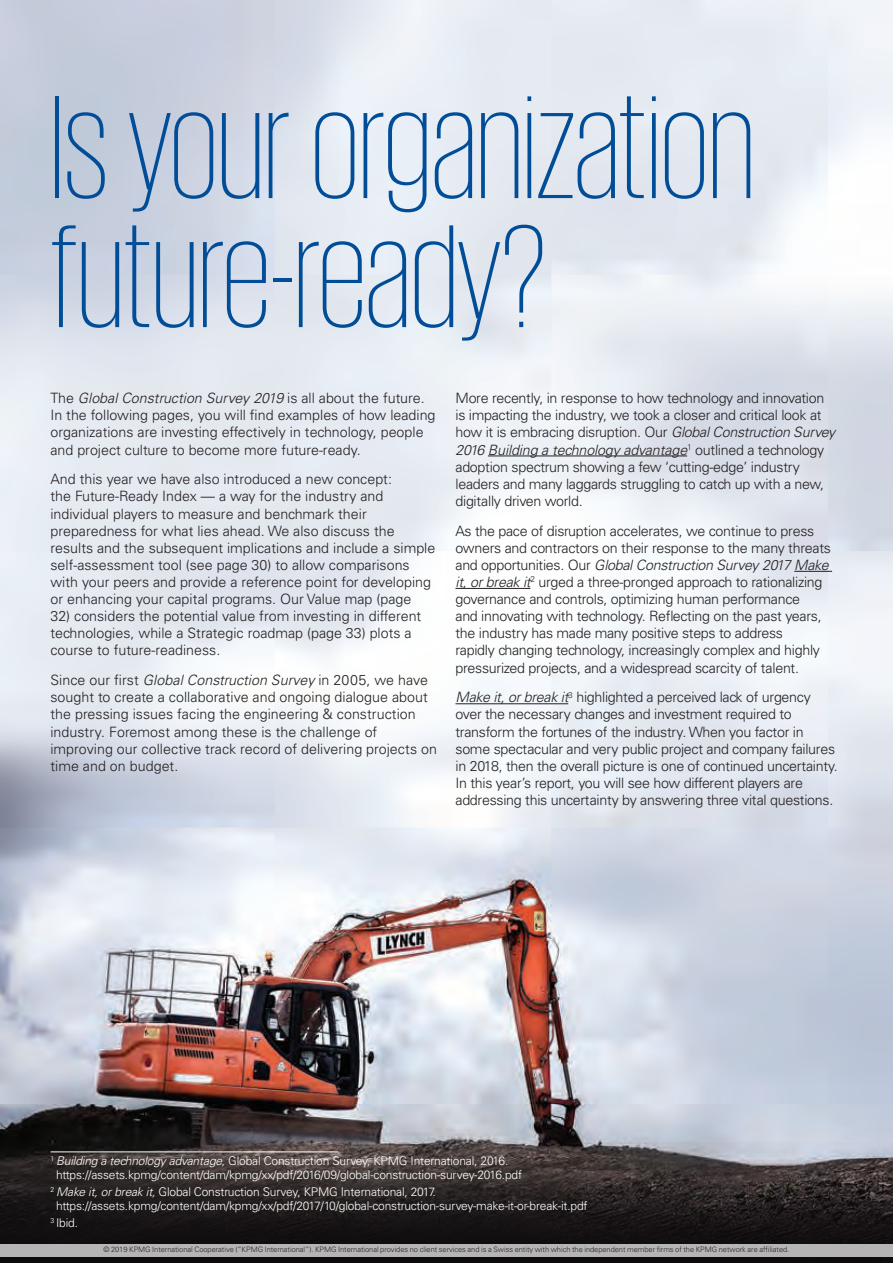
<style>
.page{position:relative;width:893px;height:1263px;background:#fff}
.page>*{position:absolute;margin:0;border:0;box-sizing:border-box;transform-origin:0 0}
.t1{font:200 150px/129px "KPMG";color:#014d97}
.t2{font:300 14.25px/17.1px "Univers LT Std";letter-spacing:-.02em;color:#231f20}
.t3{font:300 14.25px/17.1px "Univers LT Std";color:#231f20}
.t4{font:300 14.25px/17.1px "Univers LT Std";letter-spacing:.005em;color:#231f20}
.t5{font:300 12px/14.4px "Univers LT Std";letter-spacing:-.015em;color:#fff}
.t6{font:300 7.5px "Univers LT Std";letter-spacing:-.005em;color:#231f20}
.s1{font-style:italic}
</style>
<div class="page">
<img style="left:0;top:0;width:893px;height:1142px">
<hr style="left:488px;top:456px;width:199px;height:1px;background:#231f20">
<hr style="left:794px;top:571px;width:38px;height:1px;background:#231f20">
<hr style="left:455px;top:588px;width:75px;height:1px;background:#231f20">
<hr style="left:455px;top:703px;width:113px;height:1px;background:#231f20">
<svg style="left:0;top:1142px;width:893px;height:121px;background:#322c2d"></svg>
<hr style="left:50px;top:1151px;width:288px;height:1px;background:#fff">
<div style="left:0;top:1244px;width:893px;height:12px;background:#b6b5b6"></div>
<h1 class="t1" style="left:50px;top:80px;width:706px">Is your organization future-ready?</h1>
<p class="t3" style="left:50px;top:390px;width:387px">The <span class="s1">Global Construction Survey 2019</span> is all about the future.<br>In the following pages, you will find examples of how leading organizations are investing effectively in technology, people and project culture to become more future-ready.</p>
<p class="t3" style="left:50px;top:471px;width:386px">And this year we have also introduced a new concept:<br>the Future-Ready Index — a way for the industry and individual players to measure and benchmark their preparedness for what lies ahead. We also discuss the results and the subsequent implications and include a simple self-assessment tool (see page 30) to allow comparisons with your peers and provide a reference point for developing or enhancing your capital programs. Our Value map (page</p>
<p class="t3" style="left:50px;top:608px;width:372px">32) considers the potential value from investing in different technologies, while a Strategic roadmap (page 33) plots a course to future-readiness.</p>
<p class="t4" style="left:50px;top:672px;width:388px">Since our first <span class="s1">Global Construction Survey</span> in 2005, we have sought to create a collaborative and ongoing dialogue about the pressing issues facing the engineering &amp; construction industry. Foremost among these is the challenge of improving our collective track record of delivering projects on time and on budget.</p>
<p class="t2" style="left:455px;top:390px;width:381px">More recently, in response to how technology and innovation is impacting the industry, we took a closer and critical look at how it is embracing disruption. Our <span class="s1">Global Construction Survey 2016 Building a technology advantage</span><sup>1</sup> outlined a technology adoption spectrum showing a few ‘cutting-edge’ industry leaders and many laggards struggling to catch up with a new, digitally driven world.</p>
<p class="t2" style="left:455px;top:522px;width:377px">As the pace of disruption accelerates, we continue to press owners and contractors on their response to the many threats and opportunities. Our <span class="s1">Global Construction Survey 2017 Make it, or break it</span><sup>2</sup> urged a three-pronged approach to rationalizing governance and controls, optimizing human performance<br>and innovating with technology. Reflecting on the past years, the industry has made many positive steps to address<br>rapidly changing technology, increasingly complex and highly pressurized projects, and a widespread scarcity of talent.</p>
<p class="t2" style="left:455px;top:689px;width:384px"><span class="s1">Make it, or break it</span><sup>3</sup> highlighted a perceived lack of urgency over the necessary changes and investment required to transform the fortunes of the industry. When you factor in some spectacular and very public project and company failures in 2018, then the overall picture is one of continued uncertainty.<br>In this year’s report, you will see how different players are addressing this uncertainty by answering three vital questions.</p>
<p class="t5" style="left:56px;top:1153px;width:467px;text-indent:-6px"><sup>1</sup> <span class="s1">Building a technology advantage,</span> Global Construction Survey, KPMG International, 2016. https://assets.kpmg/content/dam/kpmg/xx/pdf/2016/09/global-construction-survey-2016.pdf</p>
<p class="t5" style="left:56px;top:1184px;width:533px;text-indent:-6px"><sup>2</sup> <span class="s1">Make it, or break it,</span> Global Construction Survey, KPMG International, 2017. https://assets.kpmg/content/dam/kpmg/xx/pdf/2017/10/global-construction-survey-make-it-or-break-it.pdf</p>
<p class="t5" style="left:50px;top:1215px;width:29px"><sup>3</sup> Ibid.</p>
<p class="t6" style="left:104px;top:1245px;width:687px">© 2019 KPMG International Cooperative (“KPMG International”). KPMG International provides no client services and is a Swiss entity with which the independent member firms of the KPMG network are affiliated.</p>
</div>
